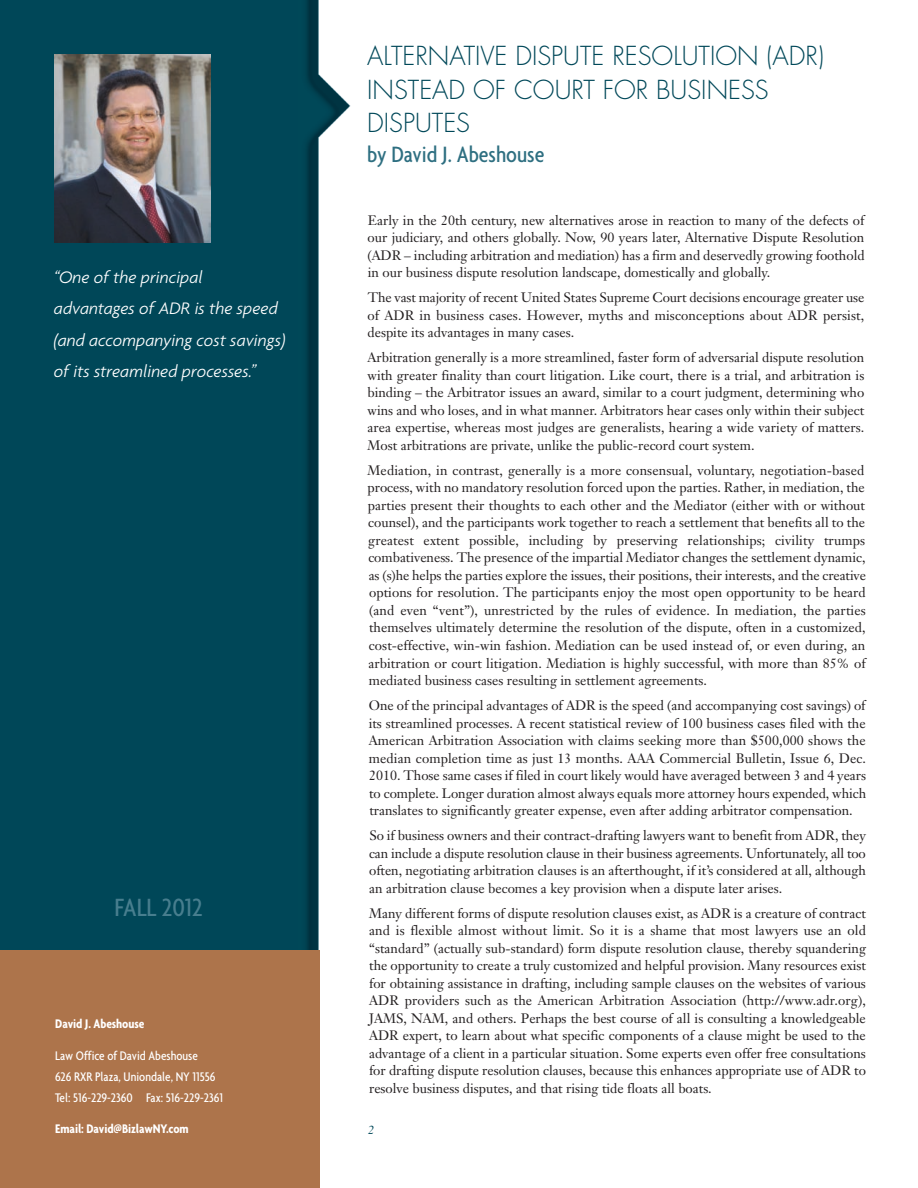
<style>
.page{position:relative;width:918px;height:1188px;background:#fff}
.page>*{position:absolute;margin:0;border:0;box-sizing:border-box;transform-origin:0 0}
.t1{font:500 condensed 27px "Agenda";color:#487e8e}
.t2{font:300 25.5px/33.5px "Futura";color:#004859}
.t3{font:500 condensed 24px "Agenda";color:#2e6f81}
.t4{font:italic 300 18px/31.5px "Agenda";color:#fff}
.t5{font:13.5px/17.5px "Janson Text";color:#231f20;text-align:justify}
.t6{font:500 condensed 13.5px/21px "Agenda";color:#fff}
.t7{font:700 condensed 13.5px "Agenda";letter-spacing:-.005em;color:#fff}
.t8{font:italic 12px "Janson Text";color:#004859}
</style>
<div class="page">
<img style="left:0;top:0;width:351px;height:1188px">
<div style="left:0;top:950px;width:319px;height:238px;background:#ad744b"></div>
<img style="left:54px;top:54px;width:157px;height:189px">
<h3 class="t4" style="left:54px;top:261px;width:233px">“One of the principal advantages of ADR is the speed (and accompanying cost savings) of its streamlined processes.”</h3>
<h1 class="t1" style="left:114px;top:891px;width:90px">FALL 2012</h1>
<p class="t7" style="left:55px;top:1015px;width:91px">David J. Abeshouse</p>
<p class="t6" style="left:55px;top:1044px;width:169px">Law Office of David Abeshouse<br>626 RXR Plaza, Uniondale, NY 11556<br>Tel: 516-229-2360 Fax: 516-229-2361</p>
<p class="t7" style="left:55px;top:1121px;width:135px">Email: David@BizlawNY.com</p>
<h2 class="t2" style="left:367px;top:41px;width:458px">ALTERNATIVE DISPUTE RESOLUTION (ADR)<br>INSTEAD OF COURT FOR BUSINESS<br>DISPUTES</h2>
<h3 class="t3" style="left:367px;top:139px;width:179px">by David J. Abeshouse</h3>
<p class="t5" style="left:367px;top:213px;width:499px">Early in the 20th century, new alternatives arose in reaction to many of the defects of our judiciary, and others globally. Now, 90 years later, Alternative Dispute Resolution (ADR – including arbitration and mediation) has a firm and deservedly growing foothold in our business dispute resolution landscape, domestically and globally.</p>
<p class="t5" style="left:368px;top:290px;width:498px">The vast majority of recent United States Supreme Court decisions encourage greater use of ADR in business cases. However, myths and misconceptions about ADR persist, despite its advantages in many cases.</p>
<p class="t5" style="left:368px;top:350px;width:498px">Arbitration generally is a more streamlined, faster form of adversarial dispute resolution with greater finality than court litigation. Like court, there is a trial, and arbitration is binding – the Arbitrator issues an award, similar to a court judgment, determining who wins and who loses, and in what manner. Arbitrators hear cases only within their subject area expertise, whereas most judges are generalists, hearing a wide variety of matters.<br>Most arbitrations are private, unlike the public-record court system.</p>
<p class="t5" style="left:368px;top:463px;width:500px;text-align:left">Mediation, in contrast, generally is a more consensual, voluntary, negotiation-based process, with no mandatory resolution forced upon the parties. Rather, in mediation, the parties present their thoughts to each other and the Mediator (either with or without counsel), and the participants work together to reach a settlement that benefits all to the greatest extent possible, including by preserving relationships; civility trumps combativeness. The presence of the impartial Mediator changes the settlement dynamic, as (s)he helps the parties explore the issues, their positions, their interests, and the creative options for resolution. The participants enjoy the most open opportunity to be heard (and even “vent”), unrestricted by the rules of evidence. In mediation, the parties themselves ultimately determine the resolution of the dispute, often in a customized, cost-effective, win-win fashion. Mediation can be used instead of, or even during, an arbitration or court litigation. Mediation is highly successful, with more than 85% of mediated business cases resulting in settlement agreements.</p>
<p class="t5" style="left:369px;top:698px;width:499px">One of the principal advantages of ADR is the speed (and accompanying cost savings) of its streamlined processes. A recent statistical review of 100 business cases filed with the American Arbitration Association with claims seeking more than $500,000 shows the median completion time as just 13 months. AAA Commercial Bulletin, Issue 6, Dec.<br>2010. Those same cases if filed in court likely would have averaged between 3 and 4 years to complete. Longer duration almost always equals more attorney hours expended, which translates to significantly greater expense, even after adding arbitrator compensation.</p>
<p class="t5" style="left:369px;top:828px;width:498px">So if business owners and their contract-drafting lawyers want to benefit from ADR, they can include a dispute resolution clause in their business agreements. Unfortunately, all too often, negotiating arbitration clauses is an afterthought, if it’s considered at all, although an arbitration clause becomes a key provision when a dispute later arises.</p>
<p class="t5" style="left:369px;top:906px;width:498px">Many different forms of dispute resolution clauses exist, as ADR is a creature of contract and is flexible almost without limit. So it is a shame that most lawyers use an old “standard” (actually sub-standard) form dispute resolution clause, thereby squandering the opportunity to create a truly customized and helpful provision. Many resources exist for obtaining assistance in drafting, including sample clauses on the websites of various ADR providers such as the American Arbitration Association (http://www.adr.org), JAMS, NAM, and others. Perhaps the best course of all is consulting a knowledgeable ADR expert, to learn about what specific components of a clause might be used to the advantage of a client in a particular situation. Some experts even offer free consultations for drafting dispute resolution clauses, because this enhances appropriate use of ADR to resolve business disputes, and that rising tide floats all boats.</p>
<p class="t8" style="left:368px;top:1125px;width:8px">2</p>
</div>
